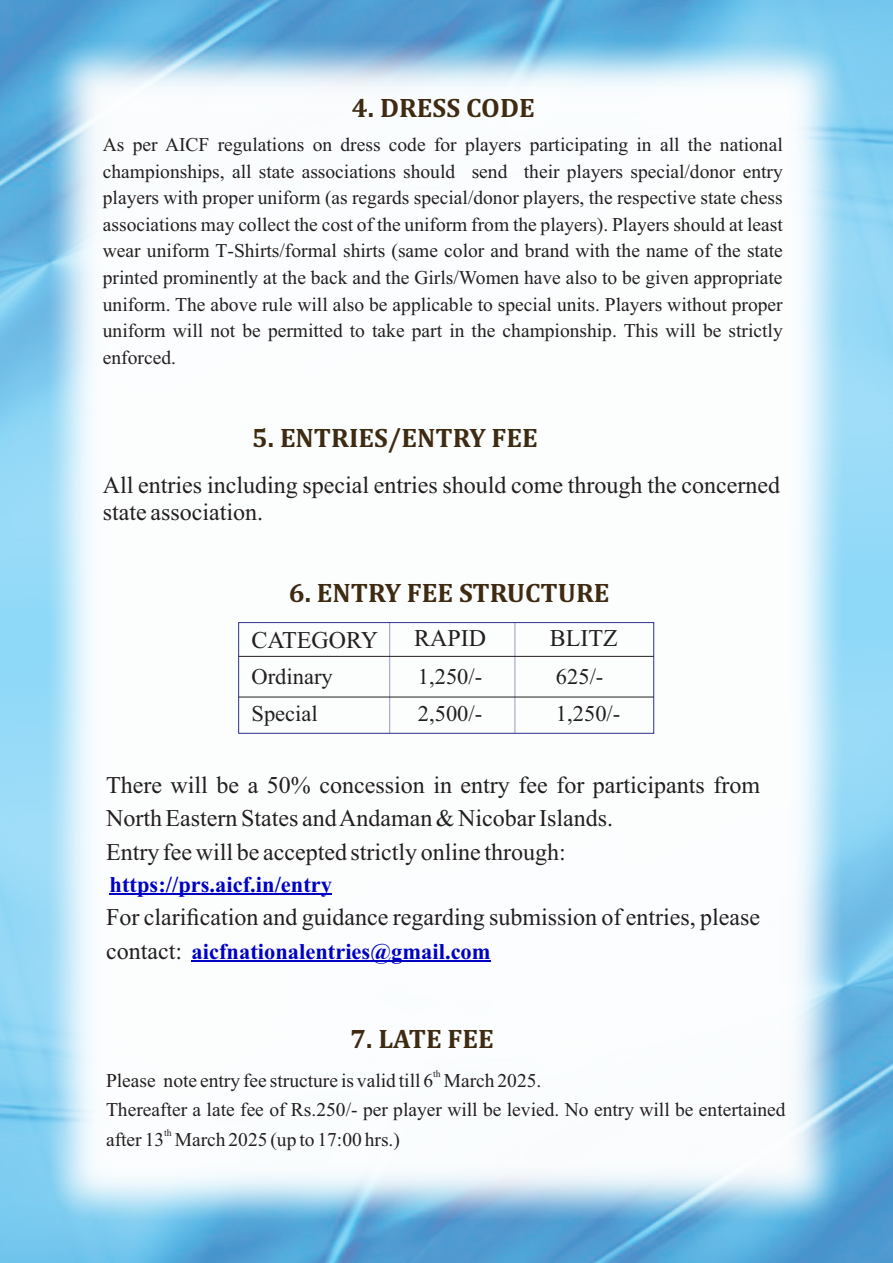
<style>
.page{position:relative;width:893px;height:1263px;background:#fff}
.page>*{position:absolute;margin:0;border:0;box-sizing:border-box;transform-origin:0 0}
.t1{font:700 27px "Cambria";color:#3e2b12}
.t2{font:24px/33.6px "Times New Roman";color:#231f20}
.t3{font:700 22.5px "Times New Roman";color:#0000c4}
.t4{font:22.5px/36.2px "Times New Roman";color:#231f20}
.t5{font:19.5px/26.5px "Times New Roman";color:#231f20;text-align:justify}
.t6{font:9.75px "Times New Roman";color:#231f20}
.s1{font-weight:400;font-size:24px;color:#231f20}
</style>
<div class="page">
<img style="left:0;top:0;width:893px;height:609px">
<img style="left:0;top:640px;width:893px;height:623px">
<div style="left:22px;top:16px;width:848px;height:1231px;background:#fff;opacity:.98"></div>
<div style="left:238px;top:622px;width:416px;height:112px;border:1px solid #2e3092"></div>
<hr style="left:389px;top:623px;width:1px;height:110px;background:#2e3092">
<hr style="left:514px;top:623px;width:1px;height:110px;background:#2e3092">
<hr style="left:110px;top:894px;width:222px;height:1px;background:#0000c4">
<hr style="left:192px;top:961px;width:299px;height:1px;background:#0000c4">
<hr style="left:239px;top:697px;width:415px;height:1px;background:#231f20">
<hr style="left:239px;top:656px;width:415px;height:1px;background:#231f20">
<h1 class="t1" style="left:352px;top:96px;width:184px">4. DRESS CODE</h1>
<p class="t5" style="left:103px;top:133px;width:681px">As per AICF regulations on dress code for players participating in all the national championships, all state associations should send their players special/donor entry players with proper uniform (as regards special/donor players, the respective state chess associations may collect the cost of the uniform from the players). Players should at least wear uniform T-Shirts/formal shirts (same color and brand with the name of the state printed prominently at the back and the Girls/Women have also to be given appropriate uniform. The above rule will also be applicable to special units. Players without proper uniform will not be permitted to take part in the championship. This will be strictly enforced.</p>
<h1 class="t1" style="left:252px;top:426px;width:287px">5. ENTRIES/ENTRY FEE</h1>
<p class="t2" style="left:103px;top:474px;width:679px;line-height:26.5px">All entries including special entries should come through the concerned state association.</p>
<h1 class="t1" style="left:289px;top:581px;width:322px">6. ENTRY FEE STRUCTURE</h1>
<p class="t2" style="left:251px;top:625px;width:128px">CATEGORY</p>
<p class="t2" style="left:414px;top:623px;width:73px">RAPID</p>
<p class="t2" style="left:550px;top:623px;width:69px">BLITZ</p>
<p class="t4" style="left:252px;top:661px;width:83px">Ordinary<br>Special</p>
<p class="t4" style="left:418px;top:661px;width:66px">1,250/-<br>2,500/-</p>
<p class="t4" style="left:556px;top:661px;width:66px">625/-<br>1,250/-</p>
<p class="t2" style="left:106px;top:770px;width:655px">There will be a 50% concession in entry fee for participants from<br>North Eastern States and Andaman &amp; Nicobar Islands.<br>Entry fee will be accepted strictly online through:</p>
<p class="t3" style="left:110px;top:876px;width:224px">https://prs.aicf.in/entry</p>
<p class="t2" style="left:106px;top:902px;width:656px">For clarification and guidance regarding submission of entries, please</p>
<p class="t3" style="left:106px;top:943px;width:386px"><span class="s1">contact:</span> aicfnationalentries@gmail.com</p>
<h1 class="t1" style="left:350px;top:1027px;width:145px">7. LATE FEE</h1>
<p class="t6" style="left:433px;top:1070px;width:9px">th</p>
<p class="t5" style="left:106px;top:1067px;width:681px;line-height:29.8px">Please note entry fee structure is valid till 6 March 2025.<br>Thereafter a late fee of Rs.250/- per player will be levied. No entry will be entertained</p>
<p class="t6" style="left:164px;top:1129px;width:9px">th</p>
<p class="t5" style="left:106px;top:1128px;width:295px">after 13 March 2025 (up to 17:00 hrs.)</p>
</div>
